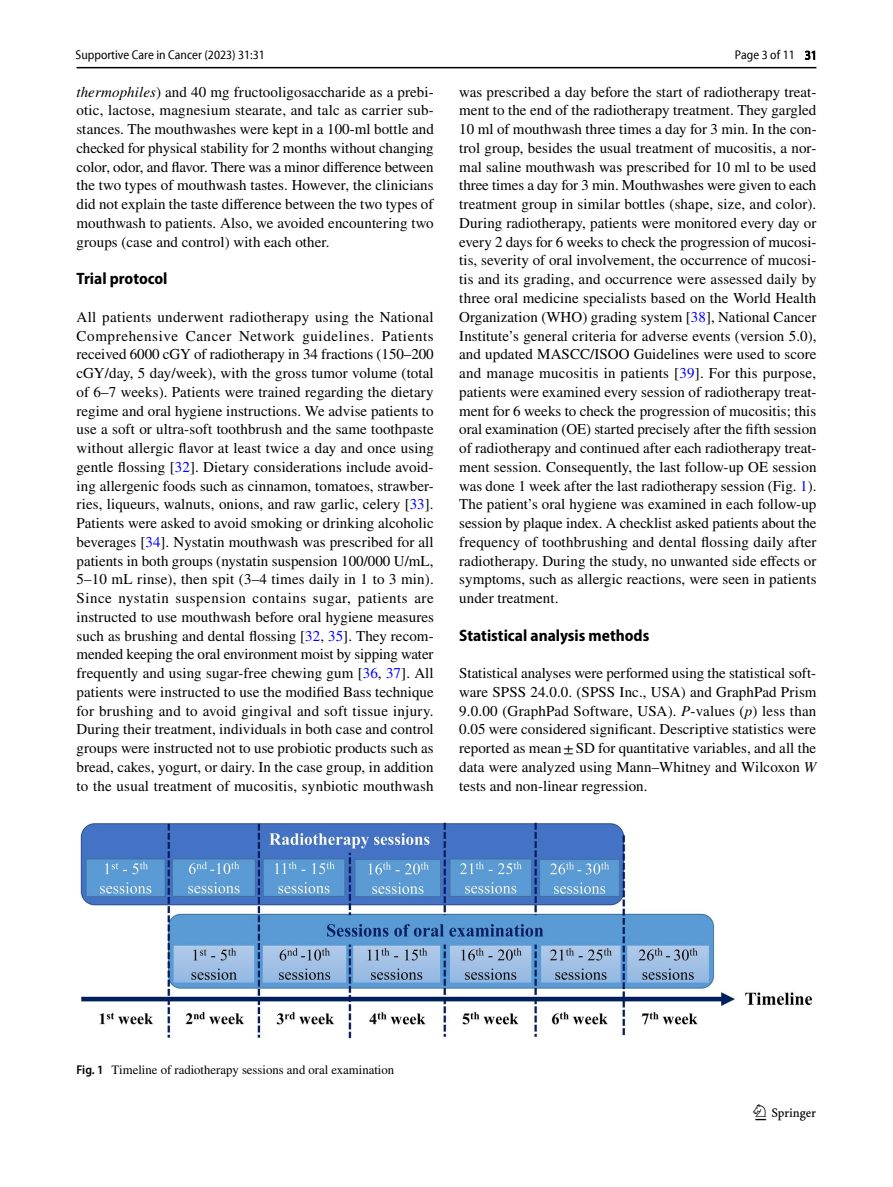
<style>
.page{position:relative;width:893px;height:1187px;background:#fff}
.page>*{position:absolute;margin:0;border:0;box-sizing:border-box;transform-origin:0 0}
.t1{font:22.5px "Springnew Regular 3";color:#000}
.t2{font:700 semi-condensed 16.5px "Myriad Pro";color:#000}
.t3{font:15px/18.8px "STIX";letter-spacing:.005em;color:#000;text-align:justify}
.t4{font:12.75px "STIX";color:#000}
.t5{font:semi-condensed 12.75px "Myriad Pro Unic";color:#000}
.s1{font-style:italic}
.s2{color:#00f}
.s3{font-family:"Myriad Pro";font-weight:600;font-stretch:semi-condensed}
</style>
<div class="page">
<hr style="left:77px;top:67px;width:739px;height:1px;background:#000">
<img style="left:81px;top:822px;width:731px;height:216px">
<p class="t5" style="left:76px;top:50px;width:191px">Supportive Care in Cancer (2023) 31:31</p>
<p class="t5" style="left:735px;top:50px;width:83px">Page 3 of 11 31</p>
<p class="t3" style="left:77px;top:83px;width:359px"><span class="s1">thermophiles</span>) and 40 mg fructooligosaccharide as a prebi&shy;otic, lactose, magnesium stearate, and talc as carrier sub&shy;stances. The mouthwashes were kept in a 100-ml bottle and checked for physical stability for 2 months without changing color, odor, and flavor. There was a minor difference between the two types of mouthwash tastes. However, the clinicians did not explain the taste difference between the two types of mouthwash to patients. Also, we avoided encountering two groups (case and control) with each other.</p>
<p class="t2" style="left:77px;top:269px;width:93px">Trial protocol</p>
<p class="t3" style="left:77px;top:308px;width:359px">All patients underwent radiotherapy using the National Comprehensive Cancer Network guidelines. Patients received 6000 cGY of radiotherapy in 34 fractions (150–200 cGY/day, 5 day/week), with the gross tumor volume (total of 6–7 weeks). Patients were trained regarding the dietary regime and oral hygiene instructions. We advise patients to use a soft or ultra-soft toothbrush and the same toothpaste without allergic flavor at least twice a day and once using gentle flossing [<span class="s2">32</span>]. Dietary considerations include avoid&shy;ing allergenic foods such as cinnamon, tomatoes, strawber&shy;ries, liqueurs, walnuts, onions, and raw garlic, celery [<span class="s2">33</span>].<br>Patients were asked to avoid smoking or drinking alcoholic beverages [<span class="s2">34</span>]. Nystatin mouthwash was prescribed for all patients in both groups (nystatin suspension 100/000 U/mL, 5–10 mL rinse), then spit (3–4 times daily in 1 to 3 min).<br>Since nystatin suspension contains sugar, patients are instructed to use mouthwash before oral hygiene measures such as brushing and dental flossing [<span class="s2">32</span>, <span class="s2">35</span>]. They recom&shy;mended keeping the oral environment moist by sipping water frequently and using sugar-free chewing gum [<span class="s2">36</span>, <span class="s2">37</span>]. All patients were instructed to use the modified Bass technique for brushing and to avoid gingival and soft tissue injury.<br>During their treatment, individuals in both case and control groups were instructed not to use probiotic products such as bread, cakes, yogurt, or dairy. In the case group, in addition to the usual treatment of mucositis, synbiotic mouthwash</p>
<p class="t3" style="left:459px;top:83px;width:359px">was prescribed a day before the start of radiotherapy treat&shy;ment to the end of the radiotherapy treatment. They gargled 10 ml of mouthwash three times a day for 3 min. In the con&shy;trol group, besides the usual treatment of mucositis, a nor&shy;mal saline mouthwash was prescribed for 10 ml to be used three times a day for 3 min. Mouthwashes were given to each treatment group in similar bottles (shape, size, and color).<br>During radiotherapy, patients were monitored every day or every 2 days for 6 weeks to check the progression of mucosi&shy;tis, severity of oral involvement, the occurrence of mucosi&shy;tis and its grading, and occurrence were assessed daily by three oral medicine specialists based on the World Health Organization (WHO) grading system [<span class="s2">38</span>], National Cancer Institute’s general criteria for adverse events (version 5.0), and updated MASCC/ISOO Guidelines were used to score and manage mucositis in patients [<span class="s2">39</span>]. For this purpose, patients were examined every session of radiotherapy treat&shy;ment for 6 weeks to check the progression of mucositis; this oral examination (OE) started precisely after the fifth session of radiotherapy and continued after each radiotherapy treat&shy;ment session. Consequently, the last follow-up OE session was done 1 week after the last radiotherapy session (Fig. <span class="s2">1</span>).<br>The patient’s oral hygiene was examined in each follow-up session by plaque index. A checklist asked patients about the frequency of toothbrushing and dental flossing daily after radiotherapy. During the study, no unwanted side effects or symptoms, such as allergic reactions, were seen in patients under treatment.</p>
<p class="t2" style="left:459px;top:626px;width:192px">Statistical analysis methods</p>
<p class="t3" style="left:459px;top:664px;width:359px">Statistical analyses were performed using the statistical soft&shy;ware SPSS 24.0.0. (SPSS Inc., USA) and GraphPad Prism 9.0.00 (GraphPad Software, USA). <span class="s1">P</span>-values (<span class="s1">p</span>) less than 0.05 were considered significant. Descriptive statistics were reported as mean±SD for quantitative variables, and all the data were analyzed using Mann–Whitney and Wilcoxon <span class="s1">W </span>tests and non-linear regression.</p>
<p class="t4" style="left:77px;top:1060px;width:319px"><span class="s3">Fig. 1</span> Timeline of radiotherapy sessions and oral examination</p>
<h1 class="t1" style="left:755px;top:1104px;width:62px">1 3</h1>
</div>
